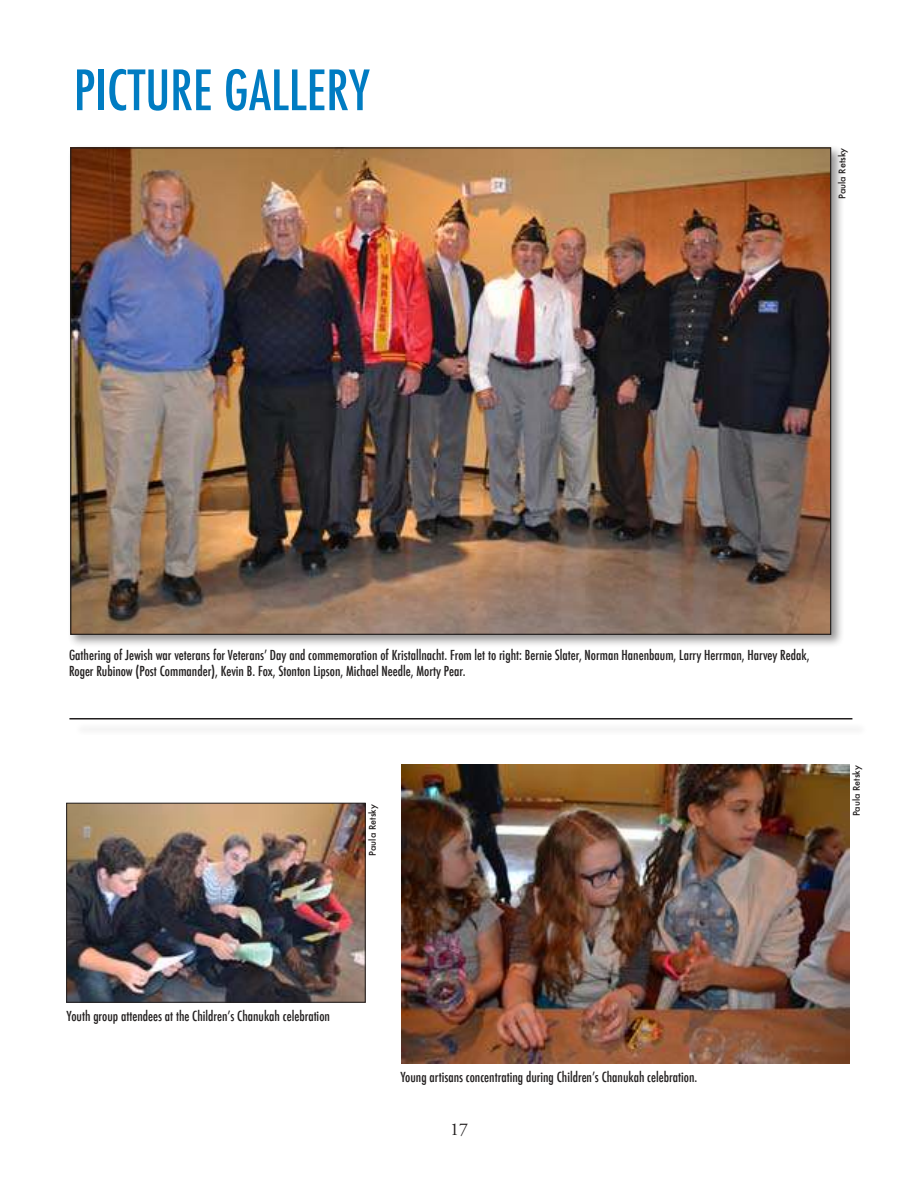
<style>
.page{position:relative;width:918px;height:1188px;background:#fff}
.page>*{position:absolute;margin:0;border:0;box-sizing:border-box;transform-origin:0 0}
.t1{font:500 condensed 54px "Futura";color:#007cc2}
.t2{font:18px "Adobe Garamond Pro";color:#221f1f}
.t3{font:500 condensed 13.5px/16.5px "Futura";color:#221f1f}
.t4{font:500 9px "Futura";color:#221f1f}
</style>
<div class="page">
<div style="left:74px;top:722px;width:794px;height:14px;background:#f9f9f9"></div>
<hr style="left:69px;top:718px;width:783px;height:2px;background:#221f1f">
<img style="left:68px;top:805px;width:295px;height:195px">
<div style="left:66px;top:803px;width:299px;height:199px;border:1px solid #221f1f"></div>
<img style="left:401px;top:765px;width:448px;height:298px">
<div style="left:67px;top:144px;width:777px;height:504px;background:#221f1f;opacity:.47"></div>
<img style="left:72px;top:149px;width:757px;height:484px">
<h1 class="t1" style="left:74px;top:56px;width:297px">PICTURE GALLERY</h1>
<p class="t4" style="left:838px;top:199px;width:53px;rotate:-90deg">Paula Retsky</p>
<p class="t3" style="left:69px;top:646px;width:742px">Gathering of Jewish war veterans for Veterans’ Day and commemoration of Kristallnacht. From let to right: Bernie Slater, Norman Hanenbaum, Larry Herrman, Harvey Redak,<br>Roger Rubinow (Post Commander), Kevin B. Fox, Stonton Lipson, Michael Needle, Morty Pear.</p>
<p class="t4" style="left:368px;top:856px;width:53px;rotate:-90deg">Paula Retsky</p>
<p class="t4" style="left:852px;top:816px;width:53px;rotate:-90deg">Paula Retsky</p>
<p class="t3" style="left:67px;top:1008px;width:265px">Youth group attendees at the Children’s Chanukah celebration</p>
<p class="t3" style="left:400px;top:1069px;width:298px">Young artisans concentrating during Children’s Chanukah celebration.</p>
<h2 class="t2" style="left:450px;top:1118px;width:19px">17</h2>
</div>
